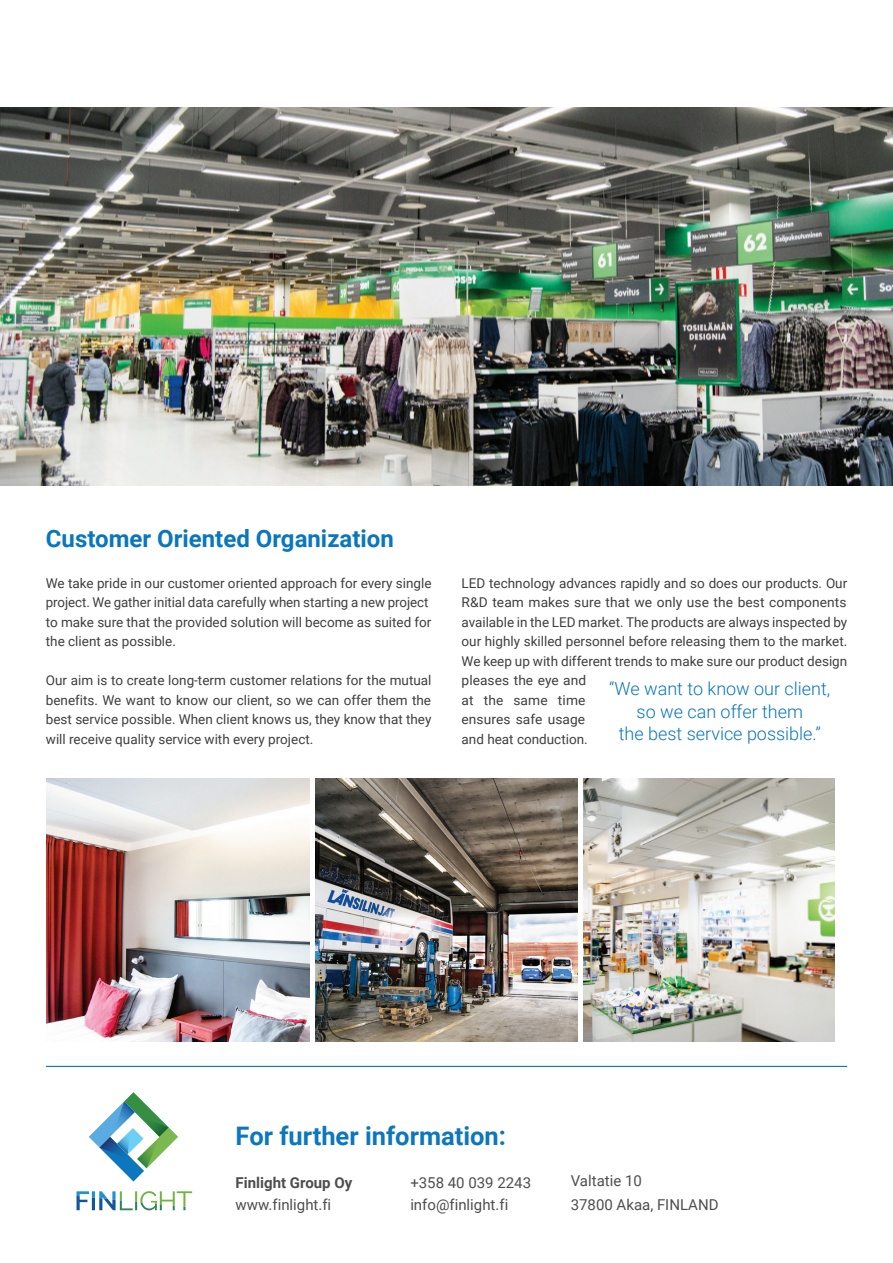
<style>
.page{position:relative;width:893px;height:1263px;background:#fff}
.page>*{position:absolute;margin:0;border:0;box-sizing:border-box;transform-origin:0 0}
.t1{font:700 25.5px "Roboto";color:#0c77be}
.t2{font:700 24px "Roboto";color:#0976bd}
.t3{font:300 18px/22.5px "Roboto";color:#0976bd;text-align:center}
.t4{font:15px/22.5px "Roboto";color:#4d4e4e}
.t5{font:700 15px "Roboto";color:#4d4e4e}
.t6{font:13.5px/19.5px "Roboto";color:#3f3f40}
</style>
<div class="page">
<hr style="left:46px;top:1066px;width:801px;height:1px;background:#0976bd">
<svg style="left:77px;top:1191px;width:115px;height:19px"></svg>
<svg style="left:89px;top:1092px;width:89px;height:89px"></svg>
<img style="left:0;top:107px;width:893px;height:379px">
<img style="left:47px;top:779px;width:787px;height:262px">
<div style="left:310px;top:776px;width:5px;height:269px;background:#fff"></div>
<div style="left:578px;top:776px;width:5px;height:269px;background:#fff"></div>
<h2 class="t2" style="left:46px;top:522px;width:349px">Customer Oriented Organization</h2>
<p class="t6" style="left:46px;top:573px;width:387px">We take pride in our customer oriented approach for every single project. We gather initial data carefully when starting a new project to make sure that the provided solution will become as suited for the client as possible.</p>
<p class="t6" style="left:46px;top:670px;width:387px;text-align:justify">Our aim is to create long-term customer relations for the mutual benefits. We want to know our client, so we can offer them the best service possible. When client knows us, they know that they will receive quality service with every project.</p>
<p class="t6" style="left:462px;top:572px;width:387px">LED technology advances rapidly and so does our products. Our R&amp;D team makes sure that we only use the best components available in the LED market. The products are always inspected by our highly skilled personnel before releasing them to the market.<br>We keep up with different trends to make sure our product design pleases the eye and<br>at the same time<br>ensures safe usage<br>and heat conduction.</p>
<h3 class="t3" style="left:609px;top:677px;width:223px">“We want to know our client, so we can offer them<br>the best service possible.”</h3>
<h1 class="t1" style="left:236px;top:1118px;width:272px">For further information:</h1>
<p class="t5" style="left:236px;top:1172px;width:118px">Finlight Group Oy</p>
<p class="t4" style="left:236px;top:1193px;width:97px">www.finlight.fi</p>
<p class="t4" style="left:410px;top:1170px;width:122px">+358 40 039 2243 info@finlight.fi</p>
<p class="t4" style="left:571px;top:1168px;width:149px;line-height:24px">Valtatie 10<br>37800 Akaa, FINLAND</p>
</div>
